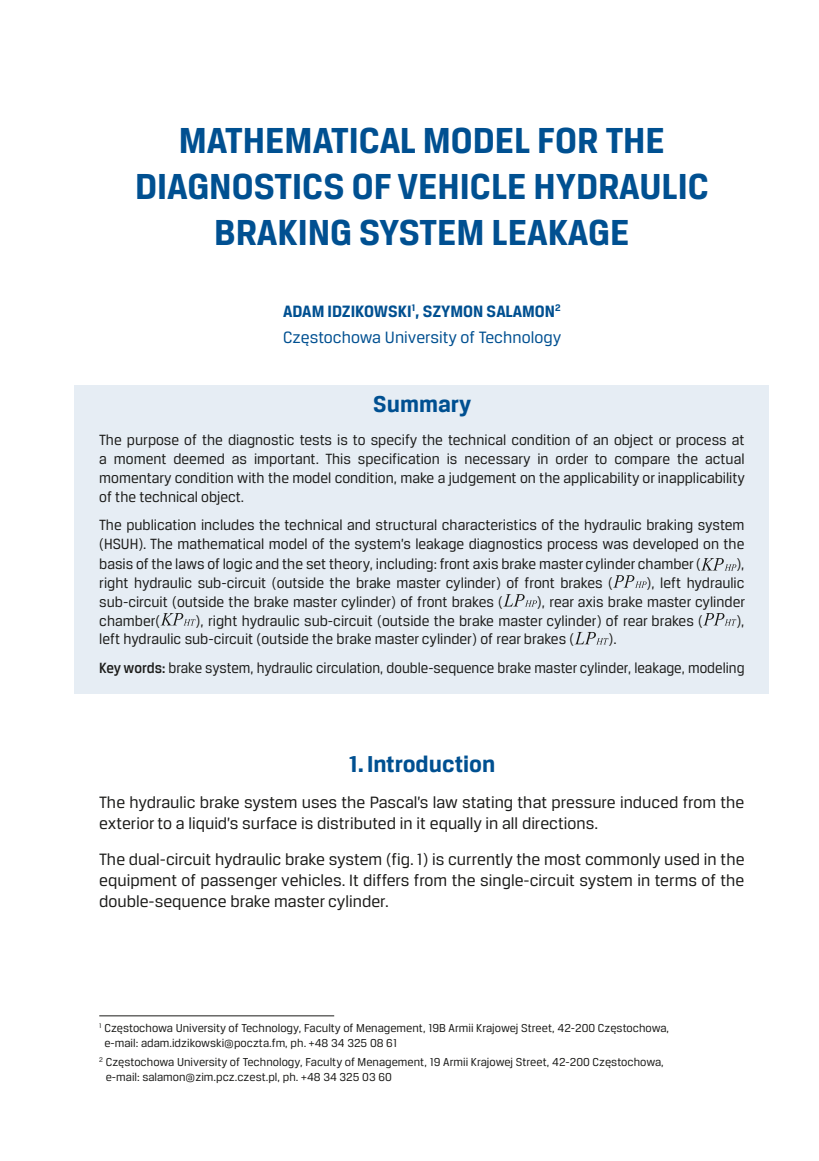
<style>
.page{position:relative;width:819px;height:1161px;background:#fff}
.page>*{position:absolute;margin:0;border:0;box-sizing:border-box;transform-origin:0 0}
.t1{font:700 38.5px/46.2px "Breuer Text";color:#005091;text-align:center}
.rozdzial_maly_ang{font:700 24.5px "Breuer Text";color:#005091}
.podstawowy_ang{font:17.5px/21px "Breuer Text";color:#1c1c1a}
.podst_ang{font:17.5px "Breuer Text";color:#005091}
.podst_ang-2{font:700 17.5px "Breuer Text";color:#005091}
.streszcz_ang{font:15.75px/18.9px "Breuer Text";color:#1c1c1a;text-align:justify}
.streszcz_ang-2{font:15.75px "Breuer Text";color:#1c1c1a;scale:.94 1}
.przypisy{font:12.25px/14.7px "Breuer Text";color:#1c1c1a}
.s1{font-weight:500}
</style>
<div class="page">
<div style="left:74px;top:385px;width:695px;height:309px;background:#e6edf4"></div>
<svg style="left:702px;top:558px;width:34px;height:12px"></svg>
<svg style="left:613px;top:575px;width:33px;height:13px"></svg>
<svg style="left:503px;top:594px;width:34px;height:13px"></svg>
<svg style="left:161px;top:613px;width:34px;height:12px"></svg>
<svg style="left:704px;top:613px;width:32px;height:12px"></svg>
<svg style="left:575px;top:632px;width:33px;height:12px"></svg>
<hr style="left:99px;top:1015px;width:235px;height:1px;background:#1c1c1a">
<p class="t1" style="left:135px;top:117px;width:575px">MATHEMATICAL MODEL FOR THE<br>DIAGNOSTICS OF VEHICLE HYDRAULIC<br>BRAKING SYSTEM LEAKAGE</p>
<p class="podst_ang-2" style="left:283px;top:301px;width:279px">ADAM IDZIKOWSKI<sup>1</sup>, SZYMON SALAMON<sup>2</sup></p>
<p class="podst_ang" style="left:283px;top:328px;width:280px">Częstochowa University of Technology</p>
<p class="rozdzial_maly_ang" style="left:373px;top:391px;width:100px">Summary</p>
<p class="streszcz_ang" style="left:99px;top:430px;width:647px">The purpose of the diagnostic tests is to specify the technical condition of an object or process at a moment deemed as important. This specification is necessary in order to compare the actual momentary condition with the model condition, make a judgement on the applicability or inapplicability of the technical object.</p>
<p class="streszcz_ang" style="left:99px;top:515px;width:646px">The publication includes the technical and structural characteristics of the hydraulic braking system (HSUH). The mathematical model of the system’s leakage diagnostics process was developed on the basis of the laws of logic and the set theory, including: front axis brake master cylinder chamber (</p>
<p class="streszcz_ang" style="left:736px;top:554px;width:10px">),</p>
<p class="streszcz_ang" style="left:99px;top:573px;width:515px">right hydraulic sub-circuit (outside the brake master cylinder) of front brakes (</p>
<p class="streszcz_ang" style="left:646px;top:573px;width:99px">), left hydraulic</p>
<p class="streszcz_ang" style="left:99px;top:592px;width:405px">sub-circuit (outside the brake master cylinder) of front brakes (</p>
<p class="streszcz_ang" style="left:537px;top:592px;width:210px">), rear axis brake master cylinder</p>
<p class="streszcz_ang" style="left:99px;top:611px;width:63px">chamber(</p>
<p class="streszcz_ang" style="left:195px;top:611px;width:509px">), right hydraulic sub-circuit (outside the brake master cylinder) of rear brakes (</p>
<p class="streszcz_ang" style="left:736px;top:611px;width:10px">),</p>
<p class="streszcz_ang" style="left:99px;top:630px;width:476px">left hydraulic sub-circuit (outside the brake master cylinder) of rear brakes (</p>
<p class="streszcz_ang" style="left:608px;top:630px;width:10px">).</p>
<p class="streszcz_ang-2" style="left:99px;top:660px;width:688px"><span class="s1">Key words:</span> brake system, hydraulic circulation, double-sequence brake master cylinder, leakage, modeling</p>
<p class="rozdzial_maly_ang" style="left:348px;top:750px;width:148px">1. Introduction</p>
<p class="podstawowy_ang" style="left:99px;top:791px;width:646px">The hydraulic brake system uses the Pascal’s law stating that pressure induced from the exterior to a liquid’s surface is distributed in it equally in all directions.</p>
<p class="podstawowy_ang" style="left:99px;top:848px;width:646px;text-align:justify">The dual-circuit hydraulic brake system (fig. 1) is currently the most commonly used in the equipment of passenger vehicles. It differs from the single-circuit system in terms of the double-sequence brake master cylinder.</p>
<p class="przypisy" style="left:104px;top:1020px;width:566px;text-indent:-5px"><sup>1</sup> Częstochowa University of Technology, Faculty of Menagement, 19B Armii Krajowej Street, 42-200 Częstochowa, e-mail: adam.idzikowski@poczta.fm, ph. +48 34 325 08 61</p>
<p class="przypisy" style="left:106px;top:1055px;width:559px;text-indent:-6px"><sup>2</sup> Częstochowa University of Technology, Faculty of Menagement, 19 Armii Krajowej Street, 42-200 Częstochowa, e-mail: salamon@zim.pcz.czest.pl, ph. +48 34 325 03 60</p>
</div>
